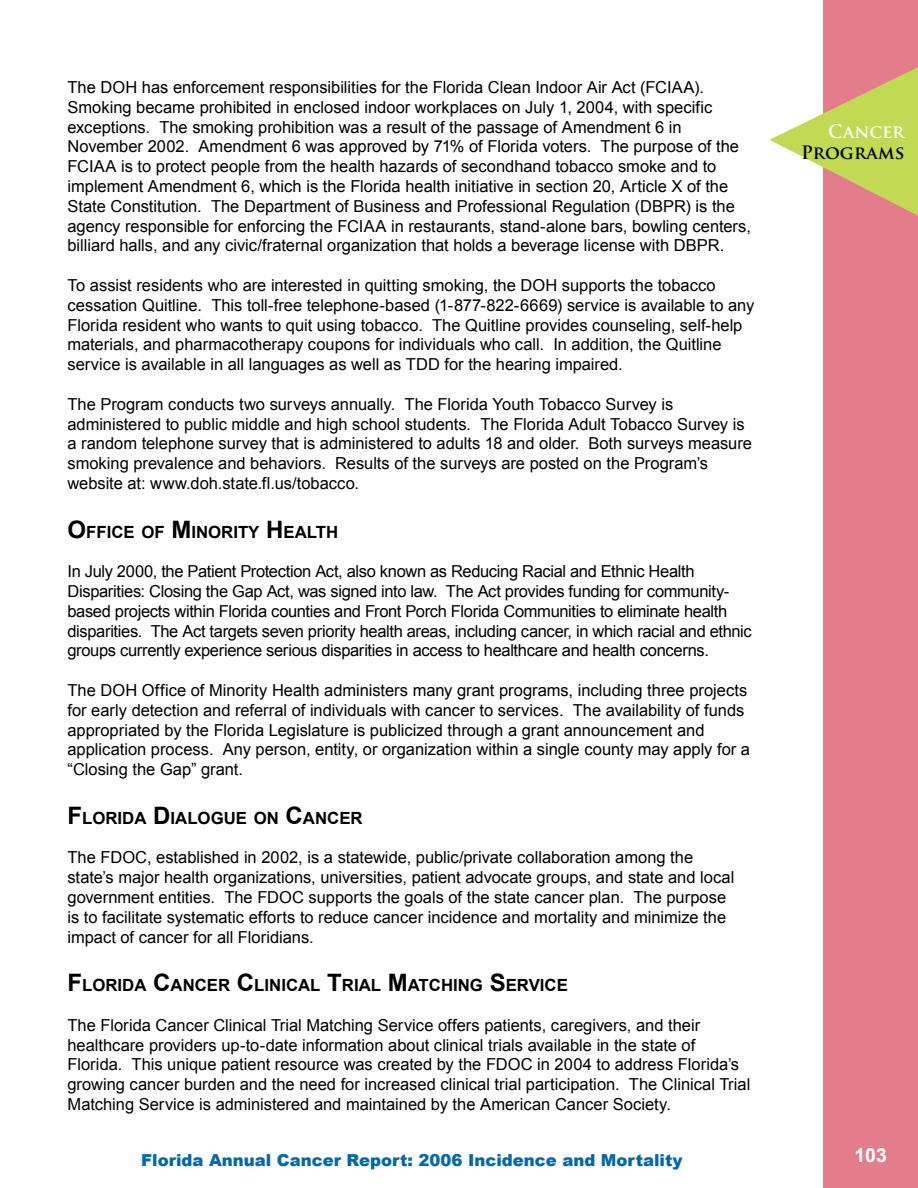
<style>
.page{position:relative;width:918px;height:1188px;background:#fff}
.page>*{position:absolute;margin:0;border:0;box-sizing:border-box;transform-origin:0 0}
.t1{font:700 19.5px "Arial";color:#fff}
.t2{font:700 18px "Trajan Pro";color:#000}
.t3{font:700 18px "Trajan Pro";color:#fff}
.t4{font:700 16.8px "Arial";color:#000}
.t5{font:16.5px/19.8px "Arial";letter-spacing:-.005em;color:#000}
.t6{font:900 16.5px "Arial";color:#0068ac}
.s1{font-size:24px}
</style>
<div class="page">
<div style="left:824px;top:0;width:94px;height:1188px;background:#e47d8b"></div>
<svg style="left:770px;top:54px;width:148px;height:175px"></svg>
<p class="t5" style="left:68px;top:77px;width:685px">The DOH has enforcement responsibilities for the Florida Clean Indoor Air Act (FCIAA).<br>Smoking became prohibited in enclosed indoor workplaces on July 1, 2004, with specific exceptions. The smoking prohibition was a result of the passage of Amendment 6 in November 2002. Amendment 6 was approved by 71% of Florida voters. The purpose of the FCIAA is to protect people from the health hazards of secondhand tobacco smoke and to implement Amendment 6, which is the Florida health initiative in section 20, Article X of the State Constitution. The Department of Business and Professional Regulation (DBPR) is the agency responsible for enforcing the FCIAA in restaurants, stand-alone bars, bowling centers, billiard halls, and any civic/fraternal organization that holds a beverage license with DBPR.</p>
<p class="t5" style="left:68px;top:275px;width:688px">To assist residents who are interested in quitting smoking, the DOH supports the tobacco cessation Quitline. This toll-free telephone-based (1-877-822-6669) service is available to any Florida resident who wants to quit using tobacco. The Quitline provides counseling, self-help materials, and pharmacotherapy coupons for individuals who call. In addition, the Quitline service is available in all languages as well as TDD for the hearing impaired.</p>
<p class="t5" style="left:68px;top:394px;width:686px">The Program conducts two surveys annually. The Florida Youth Tobacco Survey is administered to public middle and high school students. The Florida Adult Tobacco Survey is a random telephone survey that is administered to adults 18 and older. Both surveys measure smoking prevalence and behaviors. Results of the surveys are posted on the Program’s website at: www.doh.state.fl.us/tobacco.</p>
<p class="t4" style="left:68px;top:521px;width:270px"><span class="s1">O</span>FFICE OF <span class="s1">M</span>INORITY <span class="s1">H</span>EALTH</p>
<p class="t5" style="left:68px;top:562px;width:686px">In July 2000, the Patient Protection Act, also known as Reducing Racial and Ethnic Health Disparities: Closing the Gap Act, was signed into law. The Act provides funding for community&shy;based projects within Florida counties and Front Porch Florida Communities to eliminate health disparities. The Act targets seven priority health areas, including cancer, in which racial and ethnic groups currently experience serious disparities in access to healthcare and health concerns.</p>
<p class="t5" style="left:68px;top:680px;width:684px">The DOH Office of Minority Health administers many grant programs, including three projects for early detection and referral of individuals with cancer to services. The availability of funds appropriated by the Florida Legislature is publicized through a grant announcement and application process. Any person, entity, or organization within a single county may apply for a “Closing the Gap” grant.</p>
<p class="t4" style="left:68px;top:807px;width:297px"><span class="s1">F</span>LORIDA <span class="s1">D</span>IALOGUE ON <span class="s1">C</span>ANCER</p>
<p class="t5" style="left:68px;top:848px;width:668px">The FDOC, established in 2002, is a statewide, public/private collaboration among the state’s major health organizations, universities, patient advocate groups, and state and local government entities. The FDOC supports the goals of the state cancer plan. The purpose is to facilitate systematic efforts to reduce cancer incidence and mortality and minimize the impact of cancer for all Floridians.</p>
<p class="t4" style="left:68px;top:974px;width:502px"><span class="s1">F</span> LORIDA <span class="s1">C</span>ANCER <span class="s1">C</span>LINICAL <span class="s1">T</span>RIAL <span class="s1">M</span>ATCHING <span class="s1">S</span>ERVICE</p>
<p class="t5" style="left:68px;top:1015px;width:684px">The Florida Cancer Clinical Trial Matching Service offers patients, caregivers, and their healthcare providers up-to-date information about clinical trials available in the state of Florida. This unique patient resource was created by the FDOC in 2004 to address Florida’s growing cancer burden and the need for increased clinical trial participation. The Clinical Trial Matching Service is administered and maintained by the American Cancer Society.</p>
<p class="t6" style="left:141px;top:1148px;width:543px">Florida Annual Cancer Report: 2006 Incidence and Mortality</p>
<p class="t3" style="left:828px;top:120px;width:78px">Cancer</p>
<p class="t2" style="left:801px;top:141px;width:105px">Programs</p>
<p class="t1" style="left:854px;top:1142px;width:34px">103</p>
</div>
